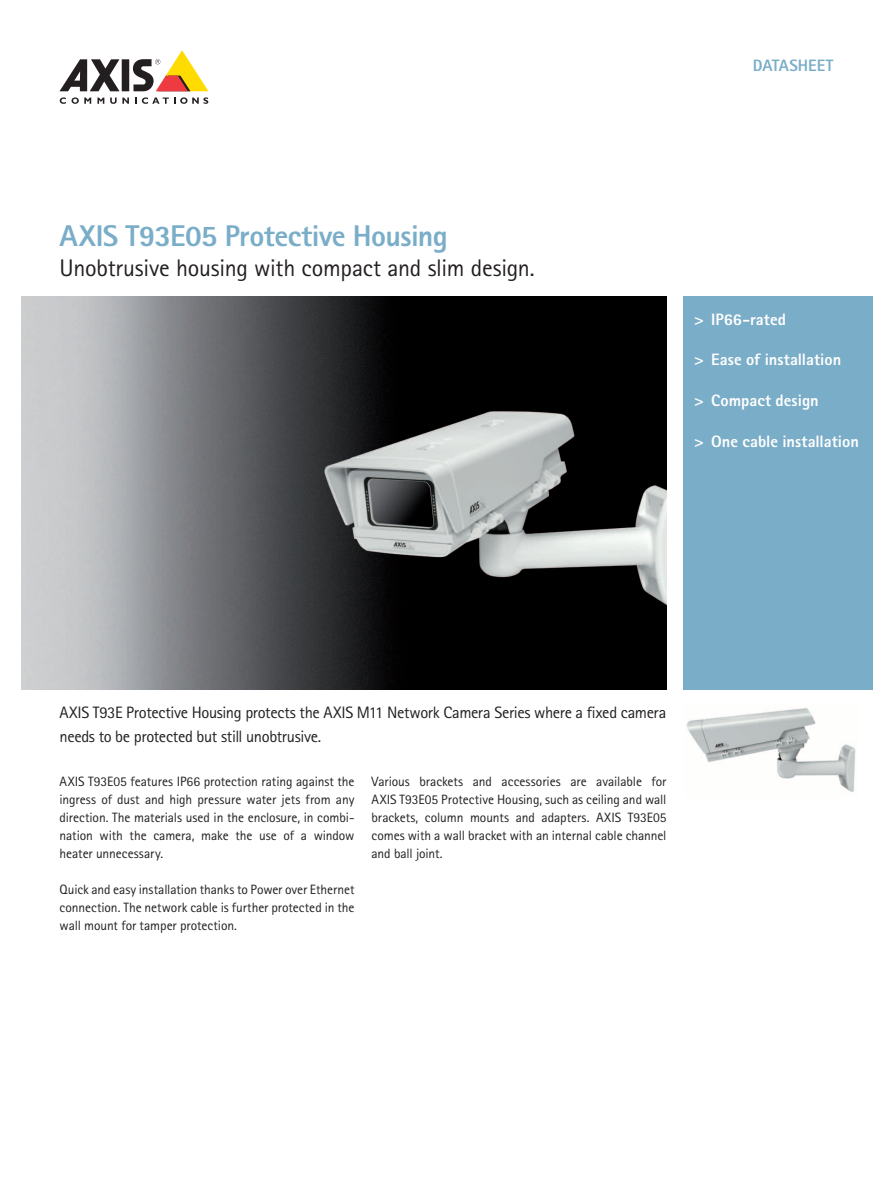
<style>
.page{position:relative;width:893px;height:1191px;background:#fff}
.page>*{position:absolute;margin:0;border:0;box-sizing:border-box;transform-origin:0 0}
.t1{font:800 30px "Rotis Sans Serif Pro";letter-spacing:-.02em;color:#7aadc8}
.t2{font:24px "Rotis Sans Serif Pro";letter-spacing:-.01em;color:#231f20}
.t3{font:16.5px/24px "Rotis Sans Serif Pro";letter-spacing:-.025em;color:#231f20}
.t4{font:800 16.5px "Rotis Sans Serif Pro";color:#fff}
.t5{font:800 16.5px "Rotis Sans Serif Pro";letter-spacing:-.005em;color:#7aadc8}
.t6{font:13.5px/18px "Rotis Sans Serif Pro";letter-spacing:-.005em;color:#231f20;text-align:justify}
</style>
<div class="page">
<div style="left:122px;top:59px;width:7px;height:32px;background:#231f20"></div>
<svg style="left:60px;top:59px;width:60px;height:32px"></svg>
<svg style="left:133px;top:50px;width:75px;height:41px"></svg>
<svg style="left:60px;top:97px;width:31px;height:7px"></svg>
<svg style="left:97px;top:98px;width:7px;height:6px"></svg>
<svg style="left:110px;top:98px;width:19px;height:6px"></svg>
<svg style="left:135px;top:97px;width:73px;height:7px"></svg>
<div style="left:684px;top:296px;width:189px;height:393px;background:#7aadc8"></div>
<img style="left:21px;top:296px;width:645px;height:393px">
<img style="left:686px;top:707px;width:170px;height:85px">
<h1 class="t1" style="left:60px;top:217px;width:390px">AXIS T93E05 Protective Housing</h1>
<h2 class="t2" style="left:60px;top:254px;width:477px">Unobtrusive housing with compact and slim design.</h2>
<p class="t5" style="left:753px;top:55px;width:82px">DATASHEET</p>
<p class="t4" style="left:694px;top:308px;width:93px">&gt; IP66-rated</p>
<p class="t4" style="left:694px;top:349px;width:149px">&gt; Ease of installation</p>
<p class="t4" style="left:694px;top:390px;width:126px">&gt; Compact design</p>
<p class="t4" style="left:694px;top:431px;width:166px">&gt; One cable installation</p>
<p class="t3" style="left:60px;top:700px;width:608px">AXIS T93E Protective Housing protects the AXIS M11 Network Camera Series where a fixed camera needs to be protected but still unobtrusive.</p>
<p class="t6" style="left:60px;top:772px;width:296px">AXIS T93E05 features IP66 protection rating against the ingress of dust and high pressure water jets from any direction. The materials used in the enclosure, in combi&shy;nation with the camera, make the use of a window heater unnecessary.</p>
<p class="t6" style="left:60px;top:880px;width:296px">Quick and easy installation thanks to Power over Ethernet connection. The network cable is further protected in the wall mount for tamper protection.</p>
<p class="t6" style="left:372px;top:772px;width:297px">Various brackets and accessories are available for AXIS T93E05 Protective Housing, such as ceiling and wall brackets, column mounts and adapters. AXIS T93E05 comes with a wall bracket with an internal cable channel and ball joint.</p>
</div>
